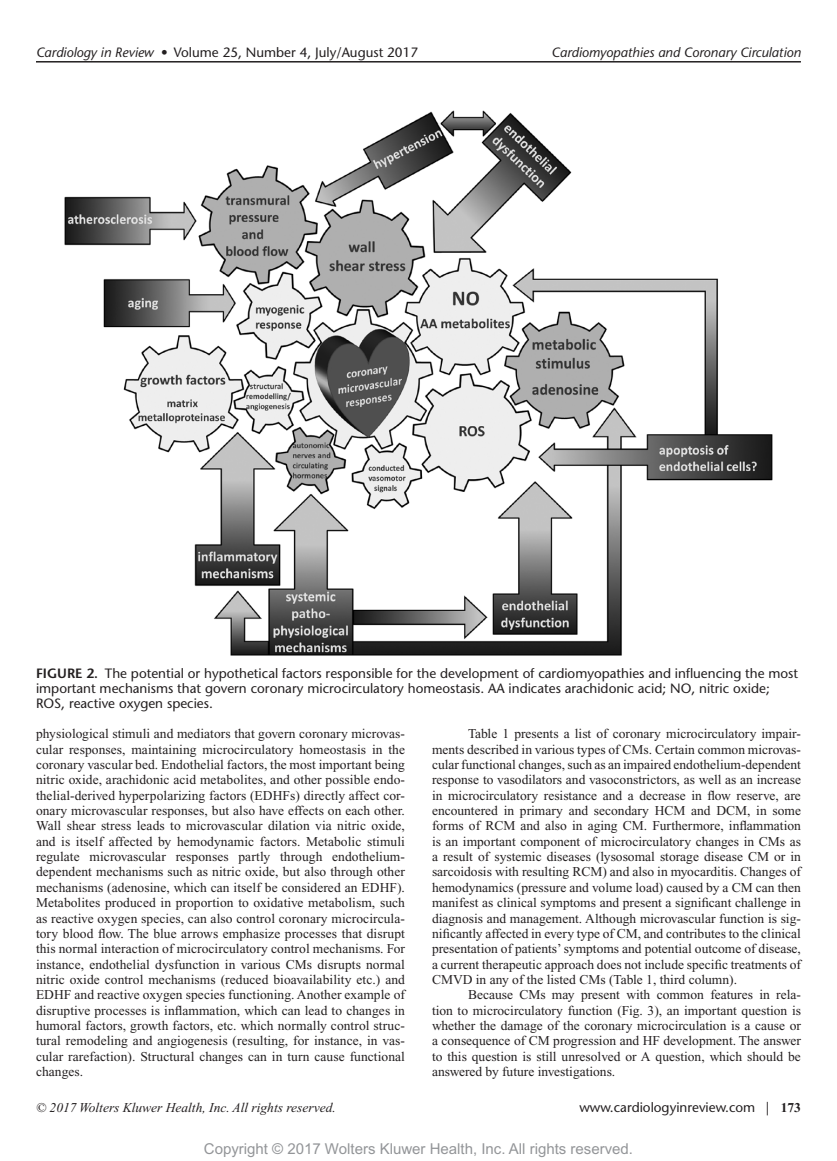
<style>
.page{position:relative;width:837px;height:1161px;background:#fff}
.page>*{position:absolute;margin:0;border:0;box-sizing:border-box;transform-origin:0 0}
.t1{font:15px "Arial MT Std";color:#939598}
.t2{font:13.5px/15.3px "Times New Roman";color:#231f20;text-align:justify}
.t3{font:500 13.5px/15px "Stone Sans Std";color:#231f20}
.t4{font:italic 13.5px "Times New Roman";color:#231f20}
.t5{font:italic 500 13.5px "Stone Sans Std";color:#231f20}
.s1{font-style:italic}
.s2{font-weight:600}
.s3{font-family:"Times New Roman";font-weight:700}
</style>
<div class="page">
<hr style="left:36px;top:61px;width:765px;height:2px;background:#231f20">
<img style="left:64px;top:110px;width:709px;height:546px">
<p class="t3" style="left:36px;top:44px;width:384px"><span class="s1">Cardiology in Review •</span> Volume 25, Number 4, July/August 2017</p>
<p class="t5" style="left:551px;top:44px;width:251px">Cardiomyopathies and Coronary Circulation</p>
<p class="t3" style="left:36px;top:666px;width:764px"><span class="s2">FIGURE 2.</span> The potential or hypothetical factors responsible for the development of cardiomyopathies and influencing the most important mechanisms that govern coronary microcirculatory homeostasis. AA indicates arachidonic acid; NO, nitric oxide;<br>ROS, reactive oxygen species.</p>
<p class="t2" style="left:36px;top:726px;width:371px">physiological stimuli and mediators that govern coronary microvas&shy;cular responses, maintaining microcirculatory homeostasis in the coronary vascular bed. Endothelial factors, the most important being nitric oxide, arachidonic acid metabolites, and other possible endo&shy;thelial-derived hyperpolarizing factors (EDHFs) directly affect cor&shy;onary microvascular responses, but also have effects on each other.<br>Wall shear stress leads to microvascular dilation via nitric oxide, and is itself affected by hemodynamic factors. Metabolic stimuli regulate microvascular responses partly through endothelium&shy;dependent mechanisms such as nitric oxide, but also through other mechanisms (adenosine, which can itself be considered an EDHF).<br>Metabolites produced in proportion to oxidative metabolism, such as reactive oxygen species, can also control coronary microcircula&shy;tory blood flow. The blue arrows emphasize processes that disrupt this normal interaction of microcirculatory control mechanisms. For instance, endothelial dysfunction in various CMs disrupts normal nitric oxide control mechanisms (reduced bioavailability etc.) and EDHF and reactive oxygen species functioning. Another example of disruptive processes is inflammation, which can lead to changes in humoral factors, growth factors, etc. which normally control struc&shy;tural remodeling and angiogenesis (resulting, for instance, in vas&shy;cular rarefaction). Structural changes can in turn cause functional changes.</p>
<p class="t2" style="left:432px;top:726px;width:371px;text-indent:36px">Table 1 presents a list of coronary microcirculatory impair&shy;ments described in various types of CMs. Certain common microvas&shy;cular functional changes, such as an impaired endothelium-dependent response to vasodilators and vasoconstrictors, as well as an increase in microcirculatory resistance and a decrease in flow reserve, are encountered in primary and secondary HCM and DCM, in some forms of RCM and also in aging CM. Furthermore, inflammation is an important component of microcirculatory changes in CMs as a result of systemic diseases (lysosomal storage disease CM or in sarcoidosis with resulting RCM) and also in myocarditis. Changes of hemodynamics (pressure and volume load) caused by a CM can then manifest as clinical symptoms and present a significant challenge in diagnosis and management. Although microvascular function is sig&shy;nificantly affected in every type of CM, and contributes to the clinical presentation of patients’ symptoms and potential outcome of disease, a current therapeutic approach does not include specific treatments of CMVD in any of the listed CMs (Table 1, third column).</p>
<p class="t2" style="left:432px;top:987px;width:371px;text-indent:36px">Because CMs may present with common features in rela&shy;tion to microcirculatory function (Fig. 3), an important question is whether the damage of the coronary microcirculation is a cause or a consequence of CM progression and HF development. The answer to this question is still unresolved or A question, which should be answered by future investigations.</p>
<p class="t4" style="left:36px;top:1101px;width:301px">© 2017 Wolters Kluwer Health, Inc. All rights reserved.</p>
<p class="t3" style="left:579px;top:1100px;width:223px">www.cardiologyinreview.com | <span class="s3">173</span></p>
<p class="t1" style="left:204px;top:1140px;width:431px">Copyright © 2017 Wolters Kluwer Health, Inc. All rights reserved.</p>
</div>
